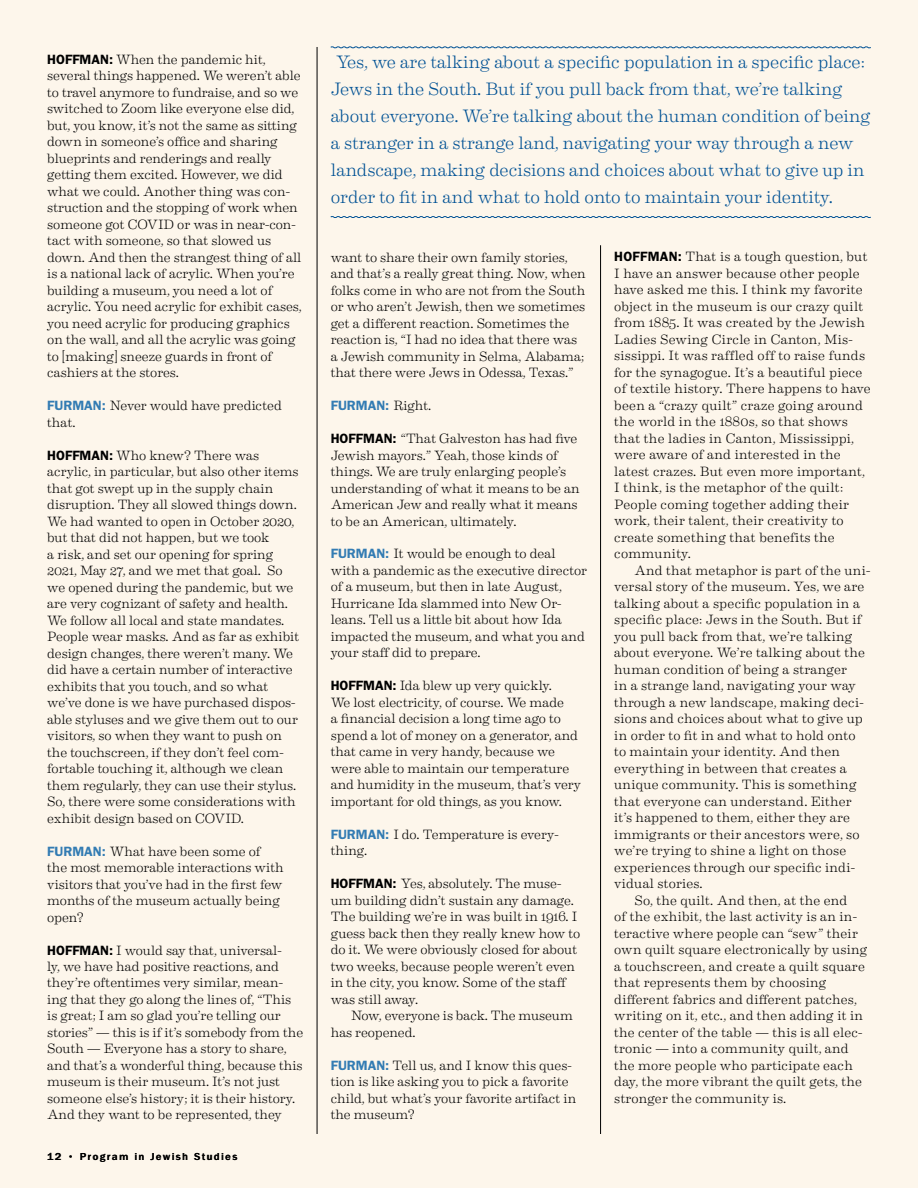
<style>
.page{position:relative;width:918px;height:1188px;background:#fdf6eb}
.page>*{position:absolute;margin:0;border:0;box-sizing:border-box;transform-origin:0 0}
.t1{font:300 18px/27px "Eames Century Modern";letter-spacing:-.005em;color:#005194}
.t2{font:300 13.5px/16.5px "Eames Century Modern";color:#000}
.t3{font:600 13.5px "ITC Franklin Gothic Std";color:#337cb3}
.t4{font:500 10.5px "ITC Franklin Gothic Std";letter-spacing:.15em;color:#000}
.s1{font-family:"ITC Franklin Gothic Std";font-weight:600}
.s2{font-family:"ITC Franklin Gothic Std";font-weight:600;color:#337cb3}
.s3{font-family:"Eames Century Modern";font-weight:300;color:#000}
</style>
<div class="page">
<hr style="left:600px;top:245px;width:1px;height:889px;background:#000">
<hr style="left:317px;top:47px;width:1px;height:1087px;background:#000">
<svg style="left:330px;top:46px;width:541px;height:3px"></svg>
<svg style="left:330px;top:216px;width:541px;height:2px"></svg>
<p class="t2" style="left:47px;top:50px;width:256px"><span class="s1">HOFFMAN:</span> When the pandemic hit, several things happened. We weren’t able to travel anymore to fundraise, and so we switched to Zoom like everyone else did, but, you know, it’s not the same as siting down in someone’s ofce and sharing blueprints and renderings and really geting them excited. However, we did what we could. Another thing was con&shy;struction and the stopping of work when someone got COVID or was in near-con&shy;tact with someone, so that slowed us down. And then the strangest thing of all is a national lack of acrylic. When you’re building a museum, you need a lot of acrylic. You need acrylic for exhibit cases, you need acrylic for producing graphics on the wall, and all the acrylic was going to [making] sneeze guards in front of cashiers at the stores.</p>
<p class="t2" style="left:47px;top:396px;width:236px"><span class="s2">FURMAN:</span> Never would have predicted that.</p>
<p class="t2" style="left:47px;top:446px;width:254px"><span class="s1">HOFFMAN:</span> Who knew? There was acrylic, in particular, but also other items that got swept up in the supply chain disruption. They all slowed things down.<br>We had wanted to open in October 2020, but that did not happen, but we took<br>a risk, and set our opening for spring 2021, May 27, and we met that goal. So we opened during the pandemic, but we are very cognizant of safety and health.<br>We follow all local and state mandates.<br>People wear masks. And as far as exhibit design changes, there weren’t many. We did have a certain number of interactive exhibits that you touch, and so what we’ve done is we have purchased dispos&shy;able styluses and we give them out to our visitors, so when they want to push on the touchscreen, if they don’t feel com&shy;fortable touching it, although we clean them regularly, they can use their stylus.<br>So, there were some considerations with exhibit design based on COVID.</p>
<p class="t2" style="left:47px;top:842px;width:238px"><span class="s2">FURMAN:</span> What have been some of the most memorable interactions with visitors that you’ve had in the frst few months of the museum actually being open?</p>
<p class="t2" style="left:47px;top:941px;width:258px"><span class="s1">HOFFMAN:</span> I would say that, universal-<br>ly, we have had positive reactions, and they’re ofentimes very similar, mean&shy;ing that they go along the lines of, “This is great; I am so glad you’re telling our stories” — this is if it’s somebody from the South — Everyone has a story to share, and that’s a wonderful thing, because this museum is their museum. It’s not just someone else’s history; it is their history.<br>And they want to be represented, they</p>
<p class="t4" style="left:48px;top:1151px;width:191px">12 • Program in Jewish Studies</p>
<p class="t1" style="left:331px;top:47px;width:542px;text-indent:5px">Yes, we are talking about a specifc population in a specifc place:<br>Jews in the South. But if you pull back from that, we’re talking about everyone. We’re talking about the human condition of being a stranger in a strange land, navigating your way through a new landscape, making decisions and choices about what to give up in</p>
<p class="t1" style="left:331px;top:182px;width:504px">order to ft in and what to hold onto to maintain your identity.</p>
<p class="t2" style="left:331px;top:248px;width:257px">want to share their own family stories, and that’s a really great thing. Now, when folks come in who are not from the South or who aren’t Jewish, then we sometimes get a diferent reaction. Sometimes the reaction is, “I had no idea that there was a Jewish community in Selma, Alabama; that there were Jews in Odessa, Texas.”</p>
<p class="t3" style="left:331px;top:397px;width:102px">FURMAN: <span class="s3">Right.</span></p>
<p class="t2" style="left:331px;top:429px;width:251px"><span class="s1">HOFFMAN:</span> “That Galveston has had fve Jewish mayors.” Yeah, those kinds of things. We are truly enlarging people’s understanding of what it means to be an American Jew and really what it means to be an American, ultimately.</p>
<p class="t2" style="left:331px;top:545px;width:258px"><span class="s2">FURMAN:</span> It would be enough to deal with a pandemic as the executive director of a museum, but then in late August, Hurricane Ida slammed into New Or&shy;leans. Tell us a litle bit about how Ida impacted the museum, and what you and your staf did to prepare.</p>
<p class="t2" style="left:331px;top:677px;width:252px"><span class="s1">HOFFMAN:</span> Ida blew up very quickly.<br>We lost electricity, of course. We made<br>a fnancial decision a long time ago to spend a lot of money on a generator, and that came in very handy, because we were able to maintain our temperature and humidity in the museum, that’s very important for old things, as you know.</p>
<p class="t2" style="left:331px;top:825px;width:230px"><span class="s2">FURMAN:</span> I do. Temperature is every&shy;thing.</p>
<p class="t2" style="left:331px;top:875px;width:251px"><span class="s1">HOFFMAN:</span> Yes, absolutely. The muse&shy;um building didn’t sustain any damage.<br>The building we’re in was built in 1916. I guess back then they really knew how to do it. We were obviously closed for about two weeks, because people weren’t even in the city, you know. Some of the staf was still away.</p>
<p class="t2" style="left:331px;top:1007px;width:244px;text-indent:20px">Now, everyone is back. The museum has reopened.</p>
<p class="t2" style="left:331px;top:1056px;width:247px"><span class="s2">FURMAN:</span> Tell us, and I know this ques&shy;tion is like asking you to pick a favorite child, but what’s your favorite artifact in the museum?</p>
<p class="t2" style="left:614px;top:247px;width:258px"><span class="s1">HOFFMAN:</span> That is a tough question, but I have an answer because other people have asked me this. I think my favorite object in the museum is our crazy quilt from 1885. It was created by the Jewish Ladies Sewing Circle in Canton, Mis&shy;sissippi. It was raffled off to raise funds for the synagogue. It’s a beautiful piece of textile history. There happens to have been a “crazy quilt” craze going around the world in the 1880s, so that shows that the ladies in Canton, Mississippi, were aware of and interested in the latest crazes. But even more important, I think, is the metaphor of the quilt:<br>People coming together adding their work, their talent, their creativity to create something that benefits the community.</p>
<p class="t2" style="left:614px;top:561px;width:258px;text-indent:20px">And that metaphor is part of the uni&shy;versal story of the museum. Yes, we are talking about a specifc population in a specifc place: Jews in the South. But if you pull back from that, we’re talking about everyone. We’re talking about the human condition of being a stranger<br>in a strange land, navigating your way through a new landscape, making deci&shy;sions and choices about what to give up in order to ft in and what to hold onto to maintain your identity. And then everything in between that creates a unique community. This is something that everyone can understand. Either it’s happened to them, either they are immigrants or their ancestors were, so we’re trying to shine a light on those experiences through our specifc indi&shy;vidual stories.</p>
<p class="t2" style="left:614px;top:891px;width:255px;text-indent:20px">So, the quilt. And then, at the end<br>of the exhibit, the last activity is an in&shy;teractive where people can “sew” their own quilt square electronically by using a touchscreen, and create a quilt square that represents them by choosing diferent fabrics and diferent patches, writing on it, etc., and then adding it in the center of the table — this is all elec&shy;tronic — into a community quilt, and the more people who participate each day, the more vibrant the quilt gets, the stronger the community is.</p>
</div>
